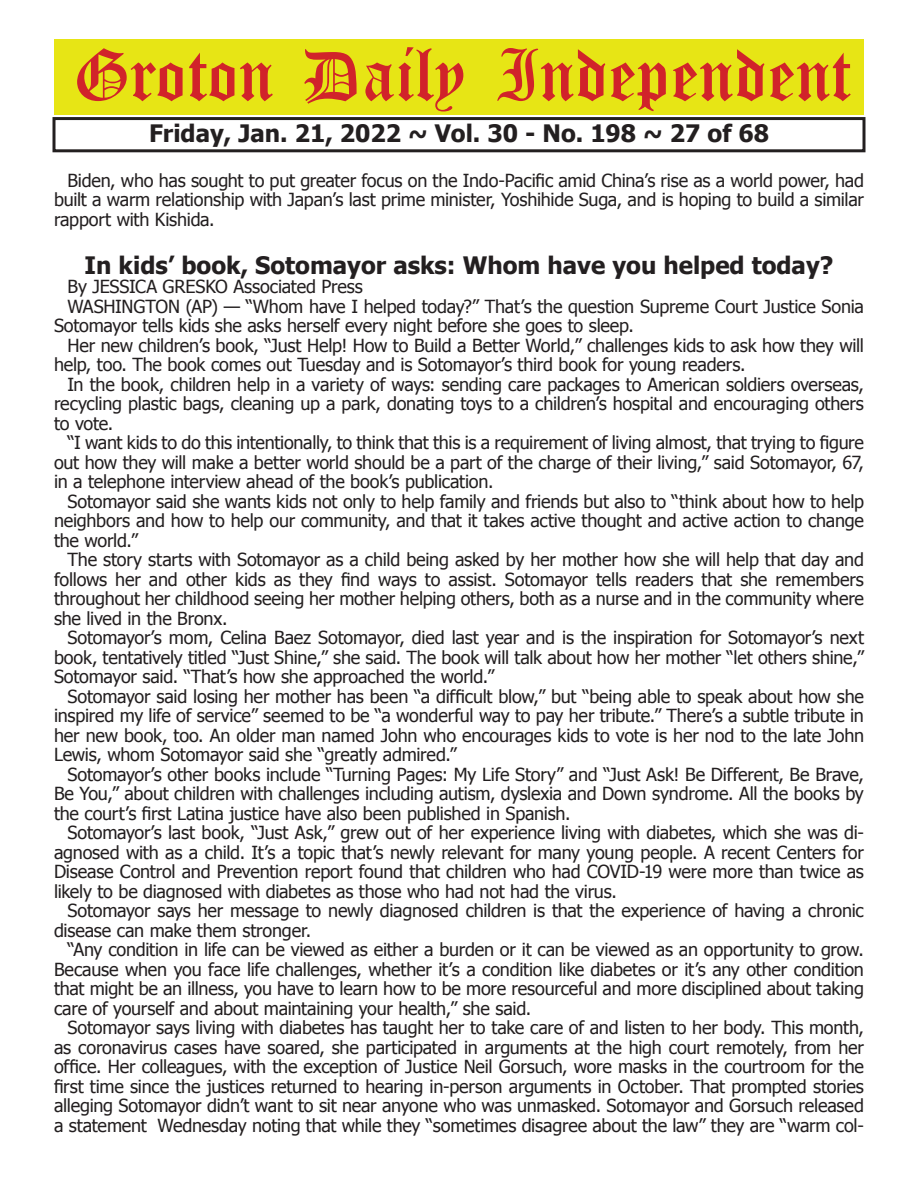
<style>
.page{position:relative;width:918px;height:1188px;background:#fff}
.page>*{position:absolute;margin:0;border:0;box-sizing:border-box;transform-origin:0 0}
.t1{font:54px "Old English Five";color:#d1232a}
.t2{font:700 24px "Tahoma";color:#231f20}
.t3{font:18px/19.5px "Tahoma";letter-spacing:-.01em;color:#231f20;text-align:justify}
</style>
<div class="page">
<div style="left:52px;top:117px;width:814px;height:35px;border:3px solid #231f20"></div>
<div style="left:54px;top:40px;width:810px;height:75px;background:#e7e515"></div>
<h1 class="t1" style="left:73px;top:50px;width:779px">Groton Daily Independent</h1>
<h2 class="t2" style="left:149px;top:116px;width:622px">Friday, Jan. 21, 2022 ~ Vol. 30 - No. 198 ~ 27 of 68</h2>
<p class="t3" style="left:54px;top:169px;width:812px;text-indent:14px">Biden, who has sought to put greater focus on the Indo-Pacific amid China’s rise as a world power, had built a warm relationship with Japan’s last prime minister, Yoshihide Suga, and is hoping to build a similar rapport with Kishida.</p>
<h2 class="t2" style="left:85px;top:248px;width:750px">In kids’ book, Sotomayor asks: Whom have you helped today?</h2>
<p class="t3" style="left:68px;top:276px;width:297px">By JESSICA GRESKO Associated Press</p>
<p class="t3" style="left:68px;top:296px;width:798px">WASHINGTON (AP) — “Whom have I helped today?” That’s the question Supreme Court Justice Sonia</p>
<p class="t3" style="left:54px;top:315px;width:582px">Sotomayor tells kids she asks herself every night before she goes to sleep.</p>
<p class="t3" style="left:68px;top:335px;width:798px">Her new children’s book, “Just Help! How to Build a Better World,” challenges kids to ask how they will</p>
<p class="t3" style="left:54px;top:354px;width:693px">help, too. The book comes out Tuesday and is Sotomayor’s third book for young readers.</p>
<p class="t3" style="left:68px;top:374px;width:798px">In the book, children help in a variety of ways: sending care packages to American soldiers overseas,</p>
<p class="t3" style="left:54px;top:393px;width:812px">recycling plastic bags, cleaning up a park, donating toys to a children’s hospital and encouraging others</p>
<p class="t3" style="left:54px;top:413px;width:61px">to vote.</p>
<p class="t3" style="left:68px;top:432px;width:798px">“I want kids to do this intentionally, to think that this is a requirement of living almost, that trying to figure</p>
<p class="t3" style="left:54px;top:452px;width:812px">out how they will make a better world should be a part of the charge of their living,” said Sotomayor, 67,</p>
<p class="t3" style="left:54px;top:471px;width:441px">in a telephone interview ahead of the book’s publication.</p>
<p class="t3" style="left:68px;top:491px;width:798px">Sotomayor said she wants kids not only to help family and friends but also to “think about how to help</p>
<p class="t3" style="left:54px;top:510px;width:812px">neighbors and how to help our community, and that it takes active thought and active action to change</p>
<p class="t3" style="left:54px;top:530px;width:85px">the world.”</p>
<p class="t3" style="left:68px;top:549px;width:798px">The story starts with Sotomayor as a child being asked by her mother how she will help that day and</p>
<p class="t3" style="left:54px;top:569px;width:811px">follows her and other kids as they find ways to assist. Sotomayor tells readers that she remembers</p>
<p class="t3" style="left:54px;top:588px;width:812px">throughout her childhood seeing her mother helping others, both as a nurse and in the community where</p>
<p class="t3" style="left:54px;top:608px;width:175px">she lived in the Bronx.</p>
<p class="t3" style="left:68px;top:627px;width:798px">Sotomayor’s mom, Celina Baez Sotomayor, died last year and is the inspiration for Sotomayor’s next</p>
<p class="t3" style="left:54px;top:647px;width:811px">book, tentatively titled “Just Shine,” she said. The book will talk about how her mother “let others shine,”</p>
<p class="t3" style="left:54px;top:666px;width:442px">Sotomayor said. “That’s how she approached the world.”</p>
<p class="t3" style="left:68px;top:686px;width:798px">Sotomayor said losing her mother has been “a difficult blow,” but “being able to speak about how she</p>
<p class="t3" style="left:54px;top:705px;width:811px">inspired my life of service” seemed to be “a wonderful way to pay her tribute.” There’s a subtle tribute in</p>
<p class="t3" style="left:54px;top:725px;width:812px">her new book, too. An older man named John who encourages kids to vote is her nod to the late John</p>
<p class="t3" style="left:54px;top:744px;width:404px">Lewis, whom Sotomayor said she “greatly admired.”</p>
<p class="t3" style="left:68px;top:764px;width:798px">Sotomayor’s other books include “Turning Pages: My Life Story” and “Just Ask! Be Different, Be Brave,</p>
<p class="t3" style="left:54px;top:783px;width:811px">Be You,” about children with challenges including autism, dyslexia and Down syndrome. All the books by</p>
<p class="t3" style="left:54px;top:803px;width:518px">the court’s first Latina justice have also been published in Spanish.</p>
<p class="t3" style="left:68px;top:822px;width:798px">Sotomayor’s last book, “Just Ask,” grew out of her experience living with diabetes, which she was di-</p>
<p class="t3" style="left:54px;top:842px;width:811px">agnosed with as a child. It’s a topic that’s newly relevant for many young people. A recent Centers for</p>
<p class="t3" style="left:54px;top:861px;width:812px">Disease Control and Prevention report found that children who had COVID-19 were more than twice as</p>
<p class="t3" style="left:54px;top:881px;width:565px">likely to be diagnosed with diabetes as those who had not had the virus.</p>
<p class="t3" style="left:68px;top:900px;width:798px">Sotomayor says her message to newly diagnosed children is that the experience of having a chronic</p>
<p class="t3" style="left:54px;top:920px;width:259px">disease can make them stronger.</p>
<p class="t3" style="left:68px;top:939px;width:798px">“Any condition in life can be viewed as either a burden or it can be viewed as an opportunity to grow.</p>
<p class="t3" style="left:54px;top:959px;width:811px">Because when you face life challenges, whether it’s a condition like diabetes or it’s any other condition</p>
<p class="t3" style="left:54px;top:978px;width:812px">that might be an illness, you have to learn how to be more resourceful and more disciplined about taking</p>
<p class="t3" style="left:54px;top:998px;width:479px">care of yourself and about maintaining your health,” she said.</p>
<p class="t3" style="left:68px;top:1017px;width:798px">Sotomayor says living with diabetes has taught her to take care of and listen to her body. This month,</p>
<p class="t3" style="left:54px;top:1037px;width:811px">as coronavirus cases have soared, she participated in arguments at the high court remotely, from her</p>
<p class="t3" style="left:54px;top:1056px;width:811px">office. Her colleagues, with the exception of Justice Neil Gorsuch, wore masks in the courtroom for the</p>
<p class="t3" style="left:54px;top:1076px;width:811px">first time since the justices returned to hearing in-person arguments in October. That prompted stories</p>
<p class="t3" style="left:54px;top:1095px;width:811px">alleging Sotomayor didn’t want to sit near anyone who was unmasked. Sotomayor and Gorsuch released</p>
<p class="t3" style="left:54px;top:1114px;width:812px">a statement Wednesday noting that while they “sometimes disagree about the law” they are “warm col-</p>
</div>
